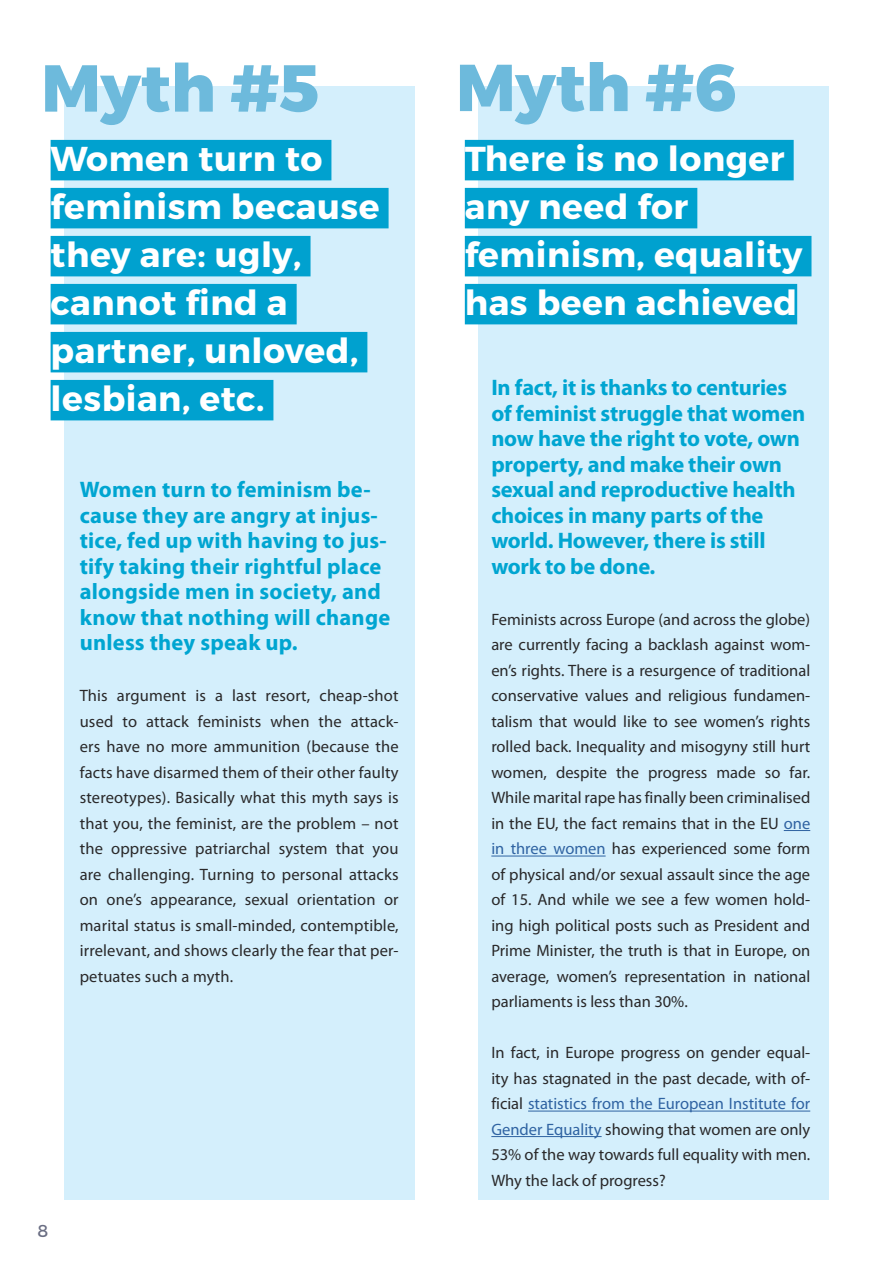
<style>
.page{position:relative;width:893px;height:1263px;background:#fff}
.page>*{position:absolute;margin:0;border:0;box-sizing:border-box;transform-origin:0 0}
.t1{font:800 66.15px "Montserrat";color:#6dbadc}
.t2{font:700 34.5px/48px "Montserrat";letter-spacing:.015em;color:#fff}
.t3{font:700 22.5px/25.5px "Myriad Pro";letter-spacing:-.01em;color:#00a5d1}
.t4{font:700 22.5px/25.5px "Myriad Pro";letter-spacing:.01em;color:#00a5d1}
.t5{font:17.25px "Montserrat";color:#6a6e83}
.t6{font:16.5px/25.5px "Myriad Pro";color:#292829;text-align:justify}
.s1{color:#2f63a2}
</style>
<div class="page">
<div style="left:64px;top:86px;width:351px;height:1113px;background:#d4effc"></div>
<div style="left:478px;top:86px;width:351px;height:1113px;background:#d4effc"></div>
<svg style="left:784px;top:830px;width:26px;height:1px"></svg>
<hr style="left:491px;top:856px;width:115px;height:1px;background:#2f63a2">
<hr style="left:528px;top:1111px;width:282px;height:1px;background:#2f63a2">
<hr style="left:491px;top:1136px;width:111px;height:1px;background:#2f63a2">
<div style="left:465px;top:140px;width:329px;height:40px;background:#00a1cf"></div>
<div style="left:465px;top:188px;width:232px;height:40px;background:#00a1cf"></div>
<div style="left:465px;top:236px;width:346px;height:40px;background:#00a1cf"></div>
<div style="left:465px;top:284px;width:332px;height:40px;background:#00a1cf"></div>
<div style="left:51px;top:140px;width:280px;height:40px;background:#00a1cf"></div>
<div style="left:51px;top:188px;width:338px;height:40px;background:#00a1cf"></div>
<div style="left:51px;top:236px;width:260px;height:40px;background:#00a1cf"></div>
<div style="left:51px;top:284px;width:246px;height:40px;background:#00a1cf"></div>
<div style="left:51px;top:332px;width:316px;height:40px;background:#00a1cf"></div>
<div style="left:51px;top:380px;width:222px;height:40px;background:#00a1cf"></div>
<h1 class="t1" style="left:41px;top:47px;width:280px">Myth #5</h1>
<h1 class="t1" style="left:456px;top:46px;width:282px">Myth #6</h1>
<h2 class="t2" style="left:51px;top:135px;width:330px">Women turn to feminism because they are: ugly, cannot find a partner, unloved, lesbian, etc.</h2>
<h2 class="t2" style="left:465px;top:135px;width:339px">There is no longer any need for feminism, equality has been achieved</h2>
<h3 class="t3" style="left:491px;top:374px;width:315px">In fact, it is thanks to centuries of feminist struggle that women now have the right to vote, own property, and make their own sexual and reproductive health choices in many parts of the world. However, there is still work to be done.</h3>
<p class="t6" style="left:491px;top:606px;width:320px">Feminists across Europe (and across the globe) are currently facing a backlash against wom&shy;en’s rights. There is a resurgence of traditional conservative values and religious fundamen&shy;talism that would like to see women’s rights rolled back. Inequality and misogyny still hurt women, despite the progress made so far.<br>While marital rape has finally been criminalised in the EU, the fact remains that in the EU <span class="s1">one in three women</span> has experienced some form of physical and/or sexual assault since the age of 15. And while we see a few women hold&shy;ing high political posts such as President and Prime Minister, the truth is that in Europe, on average, women’s representation in national parliaments is less than 30%.</p>
<p class="t6" style="left:491px;top:1040px;width:320px">In fact, in Europe progress on gender equal&shy;ity has stagnated in the past decade, with of&shy;ficial <span class="s1">statistics from the European Institute for Gender Equality</span> showing that women are only 53% of the way towards full equality with men.<br>Why the lack of progress?</p>
<h3 class="t4" style="left:80px;top:476px;width:312px">Women turn to feminism be&shy;cause they are angry at injus&shy;tice, fed up with having to jus&shy;tify taking their rightful place alongside men in society, and know that nothing will change unless they speak up.</h3>
<p class="t6" style="left:80px;top:683px;width:320px">This argument is a last resort, cheap-shot used to attack feminists when the attack&shy;ers have no more ammunition (because the facts have disarmed them of their other faulty stereotypes). Basically what this myth says is that you, the feminist, are the problem – not the oppressive patriarchal system that you are challenging. Turning to personal attacks on one’s appearance, sexual orientation or marital status is small-minded, contemptible, irrelevant, and shows clearly the fear that per&shy;petuates such a myth.</p>
<p class="t5" style="left:38px;top:1220px;width:12px">8</p>
</div>
